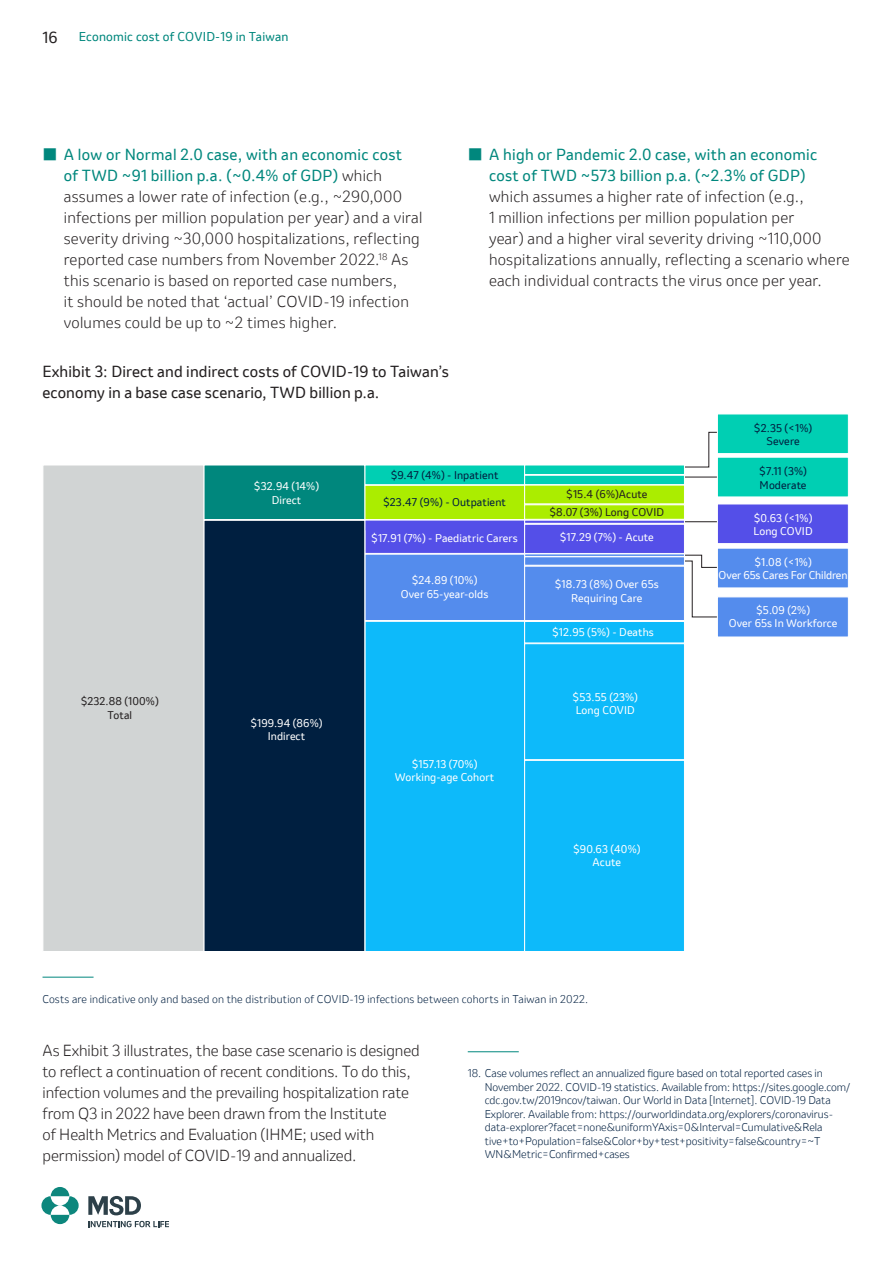
<style>
.page{position:relative;width:893px;height:1263px;background:#fff}
.page>*{position:absolute;margin:0;border:0;box-sizing:border-box;transform-origin:0 0}
.t1{font:300 15px/21px "Invention";letter-spacing:.02em;color:#231f20}
.t2{font:300 15px/21px "Invention";color:#231f20}
.t3{font:15px/21px "Invention";letter-spacing:.01em;color:#231f20}
.t4{font:15px/21px "Invention";letter-spacing:.02em;color:#00877d}
.t5{font:12px "Invention";letter-spacing:.02em;color:#00877d}
.t6{font:300 10.5px/13.5px "Invention";color:#001f40}
.t7{font:10.5px/13.5px "Invention";letter-spacing:.01em;color:#fff;text-align:center}
.t8{font:300 10.5px "Invention";letter-spacing:.02em;color:#001f40}
.t9{font:10.5px/13.5px "Invention";letter-spacing:.01em;color:#001f40;text-align:center}
.t10{font:10.5px/13.5px "Invention";letter-spacing:.01em;color:#231f20;text-align:center}
.t11{font:10.5px/13.5px "Invention";letter-spacing:-.01em;color:#fff;text-align:center}
.s1{font-family:"Invention JP";color:#00877d}
.s2{font-weight:400;color:#00877d}
.s3{font-family:"Invention JP";font-weight:300}
</style>
<div class="page">
<hr style="left:468px;top:1051px;width:51px;height:1px;background:#00877d">
<hr style="left:43px;top:977px;width:51px;height:1px;background:#00877d">
<svg style="left:685px;top:432px;width:32px;height:186px"></svg>
<hr style="left:681px;top:521px;width:36px;height:1px;background:#241f21">
<div style="left:364px;top:621px;width:161px;height:331px;background:#0dbafa;border:1px solid #fff"></div>
<div style="left:364px;top:554px;width:161px;height:67px;background:#548ced;border:1px solid #fff"></div>
<div style="left:364px;top:520px;width:161px;height:34px;background:#544fe8;border:1px solid #fff"></div>
<div style="left:364px;top:485px;width:161px;height:35px;background:#abed00;border:1px solid #fff"></div>
<div style="left:364px;top:464px;width:161px;height:21px;background:#00cfb3;border:1px solid #fff"></div>
<div style="left:524px;top:465px;width:161px;height:10px;background:#00cfb3;border:1px solid #fff"></div>
<div style="left:524px;top:475px;width:161px;height:10px;background:#00cfb3;border:1px solid #fff"></div>
<div style="left:524px;top:485px;width:161px;height:19px;background:#abed00"></div>
<svg style="left:524px;top:520px;width:161px;height:4px"></svg>
<div style="left:524px;top:524px;width:161px;height:30px;background:#544fe8;border:1px solid #fff"></div>
<div style="left:524px;top:556px;width:161px;height:10px;background:#548ced;border:1px solid #fff"></div>
<div style="left:524px;top:621px;width:161px;height:22px;background:#0dbafa;border:1px solid #fff"></div>
<div style="left:524px;top:566px;width:161px;height:55px;background:#548ced;border:1px solid #fff"></div>
<div style="left:524px;top:760px;width:161px;height:192px;background:#0dbafa;border:1px solid #fff"></div>
<div style="left:524px;top:643px;width:161px;height:117px;background:#0dbafa;border:1px solid #fff"></div>
<div style="left:717px;top:414px;width:132px;height:40px;background:#00cfb3;border:1px solid #fff"></div>
<div style="left:717px;top:548px;width:132px;height:40px;background:#548ced;border:1px solid #fff"></div>
<div style="left:717px;top:503px;width:132px;height:41px;background:#544fe8;border:1px solid #fff"></div>
<div style="left:717px;top:596px;width:132px;height:41px;background:#548ced;border:1px solid #fff"></div>
<div style="left:717px;top:457px;width:132px;height:40px;background:#00cfb3"></div>
<div style="left:203px;top:520px;width:162px;height:432px;background:#001f40;border:1px solid #fff"></div>
<div style="left:203px;top:465px;width:162px;height:55px;background:#00877d;border:1px solid #fff"></div>
<div style="left:43px;top:465px;width:161px;height:487px;background:#d1d4d4;border:1px solid #fff"></div>
<div style="left:524px;top:504px;width:161px;height:16px;background:#abed00;border:1px solid #fff"></div>
<svg style="left:524px;top:553px;width:161px;height:4px"></svg>
<svg style="left:41px;top:1187px;width:38px;height:37px"></svg>
<svg style="left:88px;top:1196px;width:53px;height:19px"></svg>
<svg style="left:88px;top:1221px;width:81px;height:6px"></svg>
<p class="t3" style="left:43px;top:27px;width:16px">16</p>
<p class="t5" style="left:79px;top:28px;width:211px">Economic cost of COVID-19 in Taiwan</p>
<p class="t1" style="left:64px;top:144px;width:360px;text-indent:-21px"><span class="s1">■</span> <span class="s2">A low or Normal 2.0 case, with an economic cost<br>of TWD ~91 billion p.a. (~0.4% of GDP)</span> which assumes a lower rate of infection (e.g., ~290,000 infections per million population per year) and a viral severity driving ~30,000 hospitalizations, reflecting reported case numbers from November 2022.<sup>18</sup> As this scenario is based on reported case numbers,<br>it should be noted that ‘actual’ COVID-19 infection volumes could be up to ~2 times higher.</p>
<p class="t3" style="left:43px;top:361px;width:408px">Exhibit 3: Direct and indirect costs of COVID-19 to Taiwan’s economy in a base case scenario, TWD billion p.a.</p>
<p class="t4" style="left:489px;top:144px;width:330px;text-indent:-21px"><span class="s3">■</span> A high or Pandemic 2.0 case, with an economic cost of TWD ~573 billion p.a. (~2.3% of GDP)</p>
<p class="t1" style="left:489px;top:186px;width:362px">which assumes a higher rate of infection (e.g.,<br>1 million infections per million population per<br>year) and a higher viral severity driving ~110,000 hospitalizations annually, reflecting a scenario where each individual contracts the virus once per year.</p>
<p class="t10" style="left:81px;top:694px;width:79px">$232.88 (100%)<br>Total</p>
<p class="t7" style="left:254px;top:479px;width:67px">$32.94 (14%)<br>Direct</p>
<p class="t7" style="left:250px;top:716px;width:74px">$199.94 (86%)<br>Indirect</p>
<p class="t9" style="left:391px;top:468px;width:109px">$9.47 (4%) - Inpatient</p>
<p class="t9" style="left:383px;top:495px;width:124px">$23.47 (9%) - Outpatient</p>
<p class="t7" style="left:371px;top:531px;width:148px">$17.91 (7%) - Paediatric Carers</p>
<p class="t7" style="left:401px;top:573px;width:89px">$24.89 (10%)<br>Over 65-year-olds</p>
<p class="t7" style="left:395px;top:757px;width:101px">$157.13 (70%)<br>Working-age Cohort</p>
<p class="t10" style="left:549px;top:485px;width:116px;line-height:17.7px">$15.4 (6%)Acute<br>$8.07 (3%) Long COVID</p>
<p class="t7" style="left:560px;top:530px;width:95px">$17.29 (7%) - Acute</p>
<p class="t7" style="left:555px;top:577px;width:105px">$18.73 (8%) Over 65s<br>Requiring Care</p>
<p class="t7" style="left:552px;top:625px;width:103px">$12.95 (5%) - Deaths</p>
<p class="t7" style="left:573px;top:690px;width:67px">$53.55 (23%)<br>Long COVID</p>
<p class="t7" style="left:573px;top:842px;width:69px">$90.63 (40%)<br>Acute</p>
<p class="t8" style="left:43px;top:991px;width:547px">Costs are indicative only and based on the distribution of COVID-19 infections between cohorts in Taiwan in 2022.</p>
<p class="t9" style="left:754px;top:421px;width:60px">$2.35 (&lt;1%)<br>Severe</p>
<p class="t9" style="left:759px;top:465px;width:49px;text-align:left">$7.11 (3%)<br>Moderate</p>
<p class="t7" style="left:754px;top:511px;width:61px;text-align:left">$0.63 (&lt;1%)<br>Long COVID</p>
<p class="t11" style="left:719px;top:555px;width:130px">$1.08 (&lt;1%)<br>Over 65s Cares For Children</p>
<p class="t7" style="left:729px;top:603px;width:110px">$5.09 (2%)<br>Over 65s In Workforce</p>
<p class="t2" style="left:43px;top:1040px;width:379px">As Exhibit 3 illustrates, the base case scenario is designed to reflect a continuation of recent conditions. To do this, infection volumes and the prevailing hospitalization rate from Q3 in 2022 have been drawn from the Institute<br>of Health Metrics and Evaluation (IHME; used with permission) model of COVID-19 and annualized.</p>
<p class="t6" style="left:485px;top:1067px;width:367px;text-indent:-17px">18. Case volumes reflect an annualized figure based on total reported cases in November 2022. COVID-19 statistics. Available from: https://sites.google.com/ cdc.gov.tw/2019ncov/taiwan. Our World in Data [Internet]. COVID-19 Data Explorer. Available from: https://ourworldindata.org/explorers/coronavirus&shy;data-explorer?facet=none&amp;uniformYAxis=0&amp;Interval=Cumulative&amp;Rela tive+to+Population=false&amp;Color+by+test+positivity=false&amp;country=~T WN&amp;Metric=Confirmed+cases</p>
</div>
